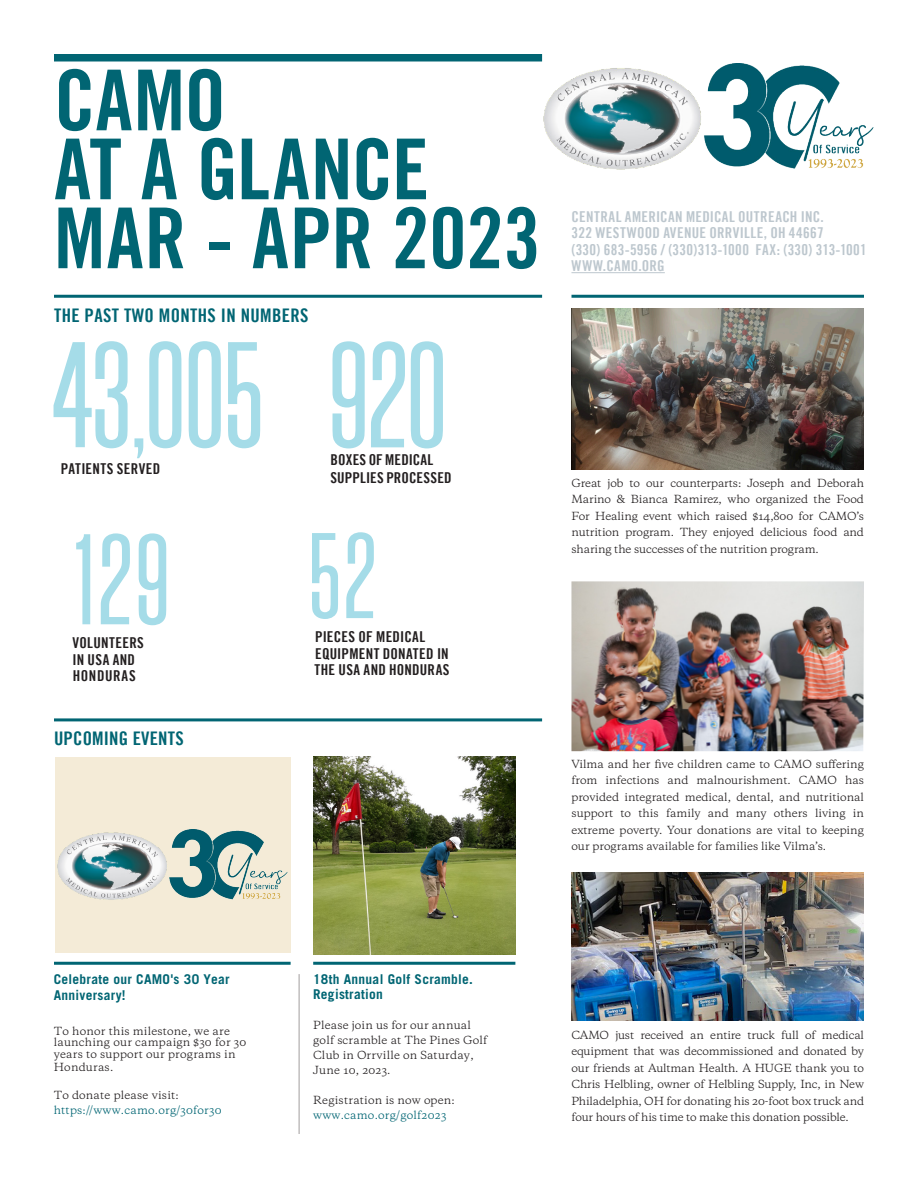
<style>
.page{position:relative;width:918px;height:1188px;background:#fff}
.page>*{position:absolute;margin:0;border:0;box-sizing:border-box;transform-origin:0 0}
.t1{font:157.5px "Block Gothic RR Light Extra Cond";color:#a5dce8}
.t2{font:135px "Block Gothic RR Light Extra Cond";color:#a5dce8}
.t3{font:127.5px "Block Gothic RR Light Extra Cond";color:#a5dce8}
.t4{font:84px "Trade Gothic Bold Cond Twenty";letter-spacing:-.005em;color:#016573}
.t5{font:18.75px "Trade Gothic Bold Cond Twenty";letter-spacing:.02em;color:#016573}
.t6{font:15px/16.5px "Trade Gothic Bold Cond Twenty";letter-spacing:.02em;color:#bdc7ce}
.t7{font:15px/16.5px "Trade Gothic Bold Cond Twenty";letter-spacing:.015em;color:#231f20}
.t8{font:700 13.5px/15.5px "Trade Gothic LT Std";letter-spacing:.02em;color:#016573}
.t9{font:10.5px/16.5px "Galaxie Copernicus";letter-spacing:.005em;color:#231f20;text-align:justify}
.t10{font:10.5px/14.9px "Galaxie Copernicus";letter-spacing:.02em;color:#016573}
.s1{color:#231f20}
.s2{color:#016573}
</style>
<div class="page">
<div style="left:55px;top:757px;width:236px;height:196px;background:#f4ebd7"></div>
<hr style="left:572px;top:295px;width:292px;height:3px;background:#016573">
<div style="left:54px;top:54px;width:488px;height:8px;background:#016573"></div>
<hr style="left:571px;top:272px;width:94px;height:1px;background:#bdc7ce">
<hr style="left:54px;top:718px;width:488px;height:3px;background:#016573">
<hr style="left:54px;top:962px;width:237px;height:3px;background:#016573">
<hr style="left:313px;top:962px;width:202px;height:3px;background:#016573">
<hr style="left:54px;top:295px;width:488px;height:3px;background:#016573">
<img style="left:571px;top:308px;width:293px;height:162px">
<img style="left:57px;top:829px;width:230px;height:71px">
<img style="left:313px;top:757px;width:202px;height:197px">
<img style="left:571px;top:581px;width:293px;height:170px">
<img style="left:572px;top:872px;width:292px;height:149px">
<hr style="left:299px;top:974px;width:1px;height:160px;background:#a19d9e">
<img style="left:543px;top:64px;width:331px;height:106px">
<p class="t4" style="left:54px;top:49px;width:174px">CAMO</p>
<p class="t4" style="left:54px;top:118px;width:377px">AT A GLANCE</p>
<p class="t4" style="left:54px;top:187px;width:488px">MAR - APR 2023</p>
<p class="t5" style="left:54px;top:304px;width:256px">THE PAST TWO MONTHS IN NUMBERS</p>
<p class="t1" style="left:53px;top:315px;width:395px">43,005 920</p>
<p class="t7" style="left:61px;top:460px;width:101px">PATIENTS SERVED</p>
<p class="t7" style="left:331px;top:452px;width:104px">BOXES OF MEDICAL</p>
<p class="t7" style="left:330px;top:470px;width:123px">SUPPLIES PROCESSED</p>
<p class="t2" style="left:69px;top:511px;width:102px">129</p>
<p class="t7" style="left:73px;top:635px;width:73px">VOLUNTEERS<br>IN USA AND<br>HONDURAS</p>
<p class="t5" style="left:54px;top:727px;width:131px">UPCOMING EVENTS</p>
<p class="t3" style="left:309px;top:511px;width:68px">52</p>
<p class="t7" style="left:315px;top:628px;width:137px">PIECES OF MEDICAL<br>EQUIPMENT DONATED IN<br>THE USA AND HONDURAS</p>
<p class="t6" style="left:571px;top:208px;width:297px">CENTRAL AMERICAN MEDICAL OUTREACH INC.<br>322 WESTWOOD AVENUE ORRVILLE, OH 44667<br>(330) 683-5956 / (330)313-1000 FAX: (330) 313-1001<br>WWW.CAMO.ORG</p>
<p class="t9" style="left:571px;top:475px;width:294px">Great job to our counterparts: Joseph and Deborah Marino &amp; Bianca Ramirez, who organized the Food For Healing event which raised $14,800 for CAMO’s nutrition program. They enjoyed delicious food and sharing the successes of the nutrition program.</p>
<p class="t9" style="left:571px;top:756px;width:294px">Vilma and her five children came to CAMO suffering from infections and malnourishment. CAMO has provided integrated medical, dental, and nutritional support to this family and many others living in extreme poverty. Your donations are vital to keeping our programs available for families like Vilma’s.</p>
<p class="t8" style="left:54px;top:971px;width:178px">Celebrate our CAMO's 30 Year<br>Anniversary!</p>
<p class="t9" style="left:54px;top:1025px;width:194px;line-height:12.1px;text-align:left">To honor this milestone, we are launching our campaign $30 for 30 years to support our programs in<br>Honduras.</p>
<p class="t10" style="left:54px;top:1088px;width:169px"><span class="s1">To donate please visit: </span>https://www.camo.org/30for30</p>
<p class="t8" style="left:313px;top:971px;width:161px;line-height:15px">18th Annual Golf Scramble.<br>Registration</p>
<p class="t9" style="left:313px;top:1017px;width:176px;line-height:15px;text-align:left">Please join us for our annual golf scramble at The Pines Golf<br>Club in Orrville on Saturday,<br>June 10, 2023.</p>
<p class="t9" style="left:313px;top:1092px;width:143px;line-height:15.3px">Registration is now open: <span class="s2">www.camo.org/golf2023</span></p>
<p class="t9" style="left:571px;top:1027px;width:294px">CAMO just received an entire truck full of medical equipment that was decommissioned and donated by our friends at Aultman Health. A HUGE thank you to Chris Helbling, owner of Helbling Supply, Inc, in New Philadelphia, OH for donating his 20-foot box truck and four hours of his time to make this donation possible.</p>
</div>
